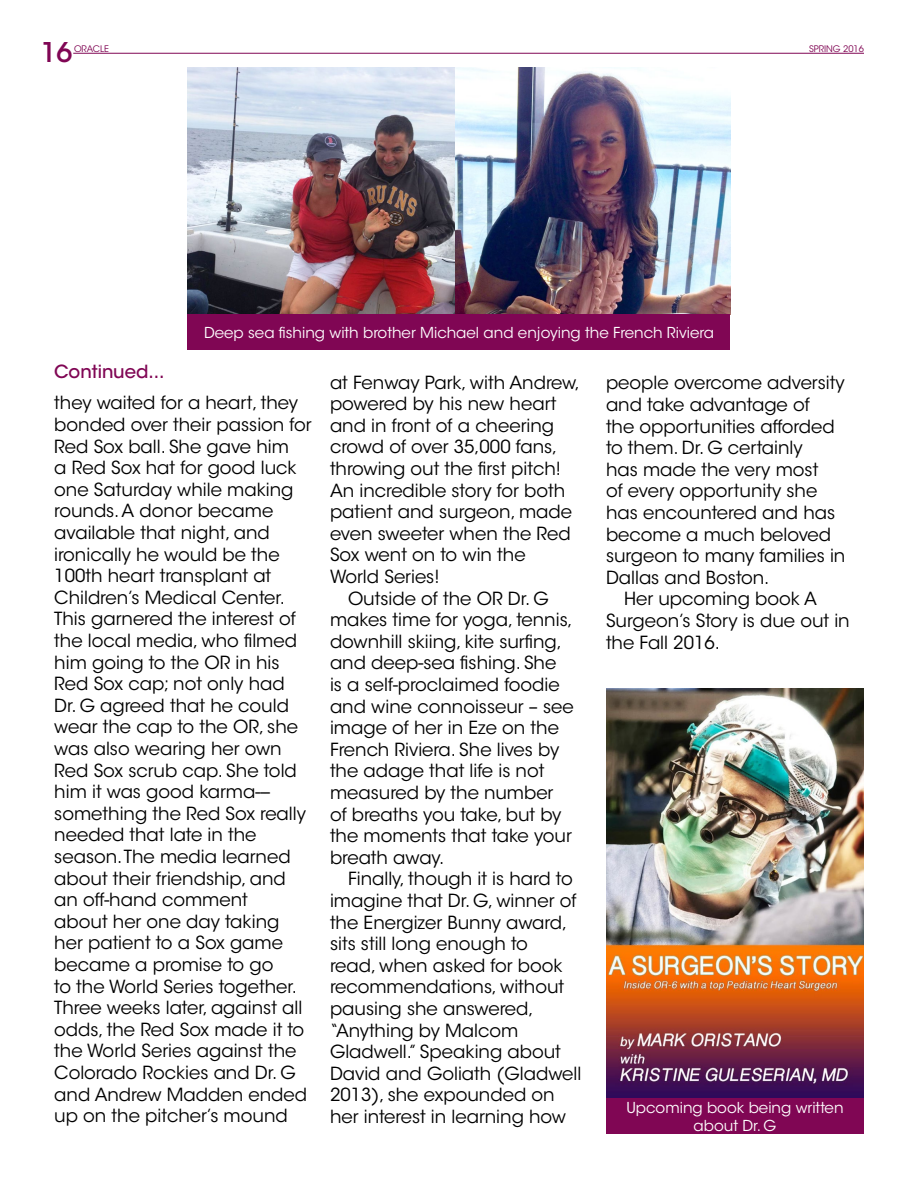
<style>
.page{position:relative;width:918px;height:1188px;background:#fff}
.page>*{position:absolute;margin:0;border:0;box-sizing:border-box;transform-origin:0 0}
.t1{font:500 27px "ITC Avant Garde Std";color:#800654}
.t2{font:18px/21.6px "ITC Avant Garde Std";color:#000}
.t3{font:500 18px "ITC Avant Garde Std";color:#800654}
.t4{font:15px/18px "ITC Avant Garde Std";color:#fff;text-align:center}
.t5{font:9px "ITC Avant Garde Std";color:#800654}
</style>
<div class="page">
<hr style="left:73px;top:53px;width:791px;height:1px;background:#800654">
<img style="left:188px;top:68px;width:542px;height:246px">
<div style="left:188px;top:314px;width:542px;height:36px;background:#800654"></div>
<img style="left:606px;top:688px;width:258px;height:410px">
<div style="left:606px;top:1098px;width:258px;height:36px;background:#800654"></div>
<h1 class="t1" style="left:41px;top:35px;width:33px">16</h1>
<p class="t5" style="left:809px;top:43px;width:56px">SPRING 2016</p>
<p class="t5" style="left:74px;top:44px;width:37px">ORACLE</p>
<p class="t4" style="left:204px;top:323px;width:511px">Deep sea fishing with brother Michael and enjoying the French Riviera</p>
<p class="t3" style="left:54px;top:360px;width:112px">Continued...</p>
<p class="t2" style="left:54px;top:392px;width:259px">they waited for a heart, they bonded over their passion for<br>Red Sox ball. She gave him<br>a Red Sox hat for good luck one Saturday while making rounds. A donor became available that night, and ironically he would be the<br>100th heart transplant at<br>Children’s Medical Center.<br>This garnered the interest of the local media, who filmed him going to the OR in his<br>Red Sox cap; not only had<br>Dr. G agreed that he could wear the cap to the OR, she was also wearing her own<br>Red Sox scrub cap. She told him it was good karma--- something the Red Sox really needed that late in the season. The media learned about their friendship, and an off-hand comment<br>about her one day taking her patient to a Sox game became a promise to go<br>to the World Series together.<br>Three weeks later, against all odds, the Red Sox made it to the World Series against the<br>Colorado Rockies and Dr. G and Andrew Madden ended up on the pitcher’s mound</p>
<p class="t2" style="left:330px;top:372px;width:252px">at Fenway Park, with Andrew,</p>
<p class="t2" style="left:330px;top:393px;width:228px">powered by his new heart</p>
<p class="t2" style="left:330px;top:415px;width:226px">and in front of a cheering</p>
<p class="t2" style="left:330px;top:436px;width:229px">crowd of over 35,000 fans,</p>
<p class="t2" style="left:330px;top:458px;width:232px">throwing out the first pitch!</p>
<p class="t2" style="left:330px;top:480px;width:237px">An incredible story for both</p>
<p class="t2" style="left:330px;top:501px;width:244px">patient and surgeon, made</p>
<p class="t2" style="left:330px;top:523px;width:242px">even sweeter when the Red</p>
<p class="t2" style="left:330px;top:544px;width:197px">Sox went on to win the</p>
<p class="t2" style="left:330px;top:566px;width:111px">World Series!</p>
<p class="t2" style="left:348px;top:588px;width:202px">Outside of the OR Dr. G</p>
<p class="t2" style="left:330px;top:609px;width:244px">makes time for yoga, tennis,</p>
<p class="t2" style="left:330px;top:631px;width:233px">downhill skiing, kite surfing,</p>
<p class="t2" style="left:330px;top:652px;width:228px">and deep-sea fishing. She</p>
<p class="t2" style="left:330px;top:674px;width:231px">is a self-proclaimed foodie</p>
<p class="t2" style="left:330px;top:696px;width:245px">and wine connoisseur – see</p>
<p class="t2" style="left:330px;top:717px;width:230px">image of her in Eze on the</p>
<p class="t2" style="left:330px;top:739px;width:231px">French Riviera. She lives by</p>
<p class="t2" style="left:330px;top:760px;width:216px">the adage that life is not</p>
<p class="t2" style="left:330px;top:782px;width:225px">measured by the number</p>
<p class="t2" style="left:330px;top:804px;width:233px">of breaths you take, but by</p>
<p class="t2" style="left:330px;top:825px;width:243px">the moments that take your</p>
<p class="t2" style="left:330px;top:847px;width:116px">breath away.</p>
<p class="t2" style="left:348px;top:868px;width:226px">Finally, though it is hard to</p>
<p class="t2" style="left:330px;top:890px;width:248px">imagine that Dr. G, winner of</p>
<p class="t2" style="left:330px;top:912px;width:239px">the Energizer Bunny award,</p>
<p class="t2" style="left:330px;top:933px;width:199px">sits still long enough to</p>
<p class="t2" style="left:330px;top:955px;width:234px">read, when asked for book</p>
<p class="t2" style="left:330px;top:976px;width:236px">recommendations, without</p>
<p class="t2" style="left:330px;top:998px;width:205px">pausing she answered,</p>
<p class="t2" style="left:330px;top:1020px;width:190px">“Anything by Malcom</p>
<p class="t2" style="left:330px;top:1041px;width:232px">Gladwell.” Speaking about</p>
<p class="t2" style="left:330px;top:1063px;width:253px">David and Goliath (Gladwell</p>
<p class="t2" style="left:330px;top:1084px;width:226px">2013), she expounded on</p>
<p class="t2" style="left:330px;top:1106px;width:238px">her interest in learning how</p>
<p class="t2" style="left:606px;top:372px;width:240px">people overcome adversity</p>
<p class="t2" style="left:606px;top:394px;width:205px">and take advantage of</p>
<p class="t2" style="left:606px;top:416px;width:230px">the opportunities afforded</p>
<p class="t2" style="left:606px;top:437px;width:198px">to them. Dr. G certainly</p>
<p class="t2" style="left:606px;top:459px;width:214px">has made the very most</p>
<p class="t2" style="left:606px;top:480px;width:213px">of every opportunity she</p>
<p class="t2" style="left:606px;top:502px;width:231px">has encountered and has</p>
<p class="t2" style="left:606px;top:524px;width:227px">become a much beloved</p>
<p class="t2" style="left:606px;top:545px;width:241px">surgeon to many families in</p>
<p class="t2" style="left:606px;top:567px;width:165px">Dallas and Boston.</p>
<p class="t2" style="left:624px;top:588px;width:195px">Her upcoming book A</p>
<p class="t2" style="left:606px;top:610px;width:245px">Surgeon’s Story is due out in</p>
<p class="t2" style="left:606px;top:632px;width:115px">the Fall 2016.</p>
<p class="t4" style="left:626px;top:1098px;width:219px">Upcoming book being written about Dr. G</p>
</div>
